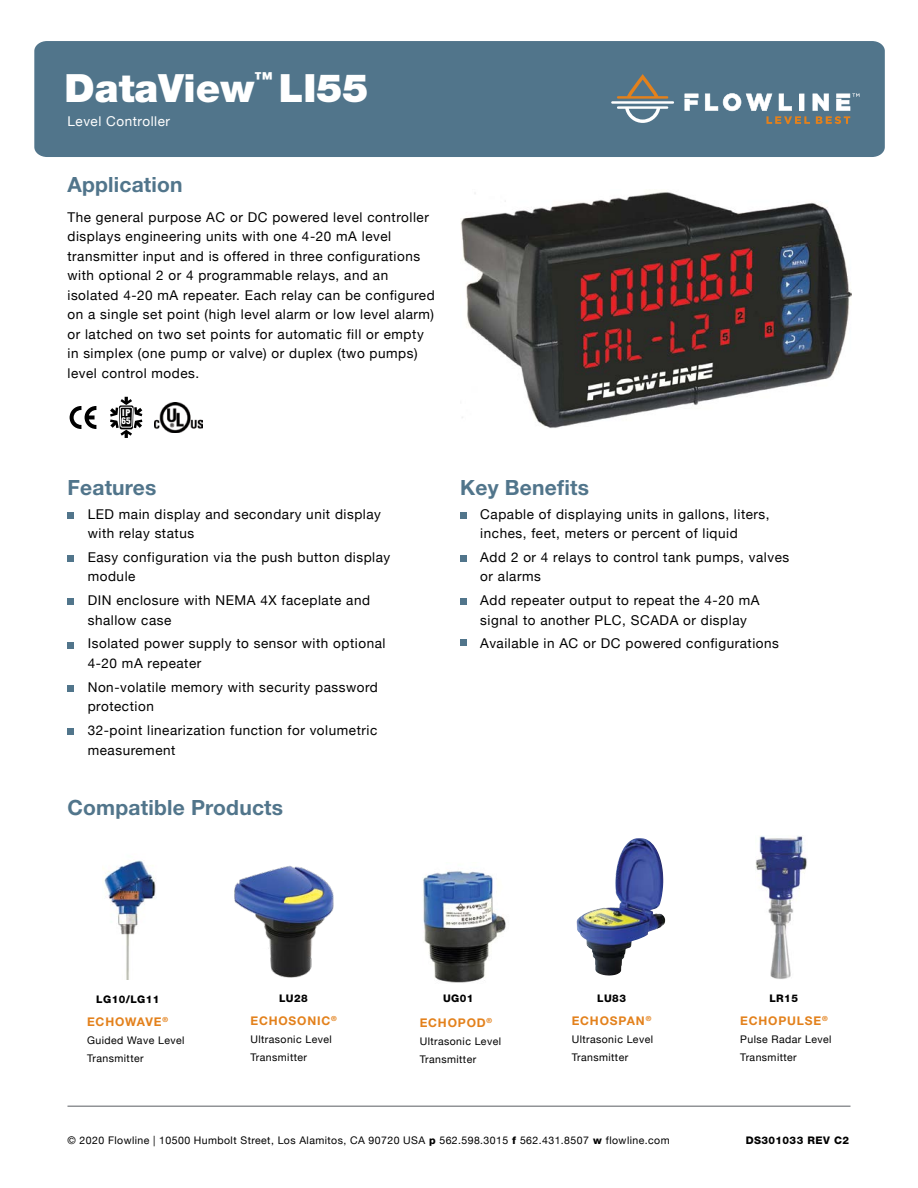
<style>
.page{position:relative;width:918px;height:1188px;background:#fff}
.page>*{position:absolute;margin:0;border:0;box-sizing:border-box;transform-origin:0 0}
.t1{font:900 39px "Helvetica Neue LT Std";color:#fff}
.t2{font:700 21px "Helvetica Neue LT Std";letter-spacing:.01em;color:#51758b}
.t3{font:13.5px/19.5px "Helvetica Neue";letter-spacing:.04em;color:#000}
.t4{font:13.5px "Helvetica Neue";letter-spacing:.04em;color:#fff}
.t5{font:700 12px "Helvetica Neue LT Std";letter-spacing:.065em;color:#e3811c}
.t6{font:10.5px/18px "Helvetica Neue";letter-spacing:.04em;color:#000}
.t7{font:800 10.5px "Helvetica Neue LT Std";letter-spacing:.04em;color:#000}
.t8{font:900 condensed 9px/8.2px "Helvetica";color:#fff}
.s1{font-family:"Helvetica Neue LT Std";font-weight:800}
</style>
<div class="page">
<div style="left:34px;top:41px;width:851px;height:116px;background:#51758b"></div>
<hr style="left:68px;top:1106px;width:782px;height:1px;background:#919396">
<svg style="left:617px;top:74px;width:51px;height:25px"></svg>
<svg style="left:617px;top:106px;width:51px;height:17px"></svg>
<hr style="left:611px;top:101px;width:63px;height:3px;background:#fff">
<svg style="left:685px;top:94px;width:13px;height:17px"></svg>
<svg style="left:705px;top:93px;width:154px;height:31px"></svg>
<div style="left:68px;top:512px;width:6px;height:7px;background:#51758b"></div>
<div style="left:68px;top:685px;width:6px;height:7px;background:#51758b"></div>
<div style="left:460px;top:512px;width:7px;height:7px;background:#51758b"></div>
<div style="left:460px;top:555px;width:7px;height:7px;background:#51758b"></div>
<div style="left:68px;top:555px;width:6px;height:7px;background:#51758b"></div>
<div style="left:68px;top:642px;width:6px;height:7px;background:#51758b"></div>
<svg style="left:68px;top:599px;width:6px;height:6px"></svg>
<svg style="left:68px;top:729px;width:6px;height:6px"></svg>
<img style="left:234px;top:865px;width:100px;height:113px">
<img style="left:592px;top:838px;width:47px;height:73px">
<img style="left:460px;top:192px;width:392px;height:236px">
<div style="left:460px;top:598px;width:7px;height:7px;background:#51758b"></div>
<svg style="left:70px;top:406px;width:26px;height:23px"></svg>
<svg style="left:110px;top:397px;width:32px;height:41px"></svg>
<img style="left:154px;top:402px;width:49px;height:31px">
<img style="left:755px;top:836px;width:52px;height:143px">
<img style="left:103px;top:860px;width:53px;height:119px">
<div style="left:460px;top:639px;width:7px;height:7px;background:#51758b"></div>
<img style="left:423px;top:871px;width:83px;height:112px">
<h1 class="t1" style="left:64px;top:65px;width:306px">DataView<sup>™</sup> LI55</h1>
<p class="t4" style="left:68px;top:114px;width:104px">Level Controller</p>
<h2 class="t2" style="left:68px;top:172px;width:117px">Application</h2>
<p class="t3" style="left:68px;top:207px;width:369px">The general purpose AC or DC powered level controller displays engineering units with one 4-20 mA level transmitter input and is offered in three configurations with optional 2 or 4 programmable relays, and an isolated 4-20 mA repeater. Each relay can be configured on a single set point (high level alarm or low level alarm) or latched on two set points for automatic fill or empty in simplex (one pump or valve) or duplex (two pumps) level control modes.</p>
<p class="t8" style="left:121px;top:408px;width:11px">IP<br>65</p>
<h2 class="t2" style="left:68px;top:474px;width:90px">Features</h2>
<p class="t3" style="left:88px;top:504px;width:295px">LED main display and secondary unit display with relay status</p>
<p class="t3" style="left:88px;top:547px;width:304px">Easy configuration via the push button display module</p>
<p class="t3" style="left:88px;top:590px;width:284px">DIN enclosure with NEMA 4X faceplate and shallow case</p>
<p class="t3" style="left:88px;top:634px;width:299px">Isolated power supply to sensor with optional<br>4-20 mA repeater</p>
<p class="t3" style="left:88px;top:677px;width:292px">Non-volatile memory with security password protection</p>
<p class="t3" style="left:88px;top:720px;width:291px">32-point linearization function for volumetric measurement</p>
<h2 class="t2" style="left:68px;top:794px;width:217px">Compatible Products</h2>
<h2 class="t2" style="left:460px;top:474px;width:130px">Key Benefits</h2>
<p class="t3" style="left:480px;top:504px;width:291px">Capable of displaying units in gallons, liters, inches, feet, meters or percent of liquid</p>
<p class="t3" style="left:480px;top:547px;width:310px">Add 2 or 4 relays to control tank pumps, valves or alarms</p>
<p class="t3" style="left:480px;top:590px;width:281px">Add repeater output to repeat the 4-20 mA signal to another PLC, SCADA or display</p>
<p class="t3" style="left:480px;top:634px;width:300px">Available in AC or DC powered configurations</p>
<p class="t7" style="left:96px;top:993px;width:65px">LG10/LG11</p>
<p class="t5" style="left:87px;top:1015px;width:82px">ECHOWAVE<sup>®</sup></p>
<p class="t6" style="left:87px;top:1032px;width:99px">Guided Wave Level<br>Transmitter</p>
<p class="t7" style="left:279px;top:992px;width:30px">LU28</p>
<p class="t5" style="left:250px;top:1013px;width:88px">ECHOSONIC<sup>®</sup></p>
<p class="t6" style="left:250px;top:1030px;width:83px">Ultrasonic Level<br>Transmitter</p>
<p class="t7" style="left:443px;top:992px;width:32px">UG01</p>
<p class="t5" style="left:420px;top:1015px;width:74px">ECHOPOD<sup>®</sup></p>
<p class="t6" style="left:420px;top:1032px;width:83px">Ultrasonic Level<br>Transmitter</p>
<p class="t7" style="left:597px;top:992px;width:30px">LU83</p>
<p class="t5" style="left:572px;top:1014px;width:81px">ECHOSPAN<sup>®</sup></p>
<p class="t6" style="left:572px;top:1030px;width:83px">Ultrasonic Level<br>Transmitter</p>
<p class="t7" style="left:769px;top:992px;width:30px">LR15</p>
<p class="t5" style="left:740px;top:1014px;width:89px">ECHOPULSE<sup>®</sup></p>
<p class="t6" style="left:740px;top:1030px;width:93px">Pulse Radar Level<br>Transmitter</p>
<p class="t6" style="left:68px;top:1131px;width:604px">© 2020 Flowline | 10500 Humbolt Street, Los Alamitos, CA 90720 USA <span class="s1">p</span> 562.598.3015 <span class="s1">f</span> 562.431.8507 <span class="s1">w</span> flowline.com</p>
<p class="t7" style="left:746px;top:1134px;width:105px">DS301033 REV C2</p>
</div>
